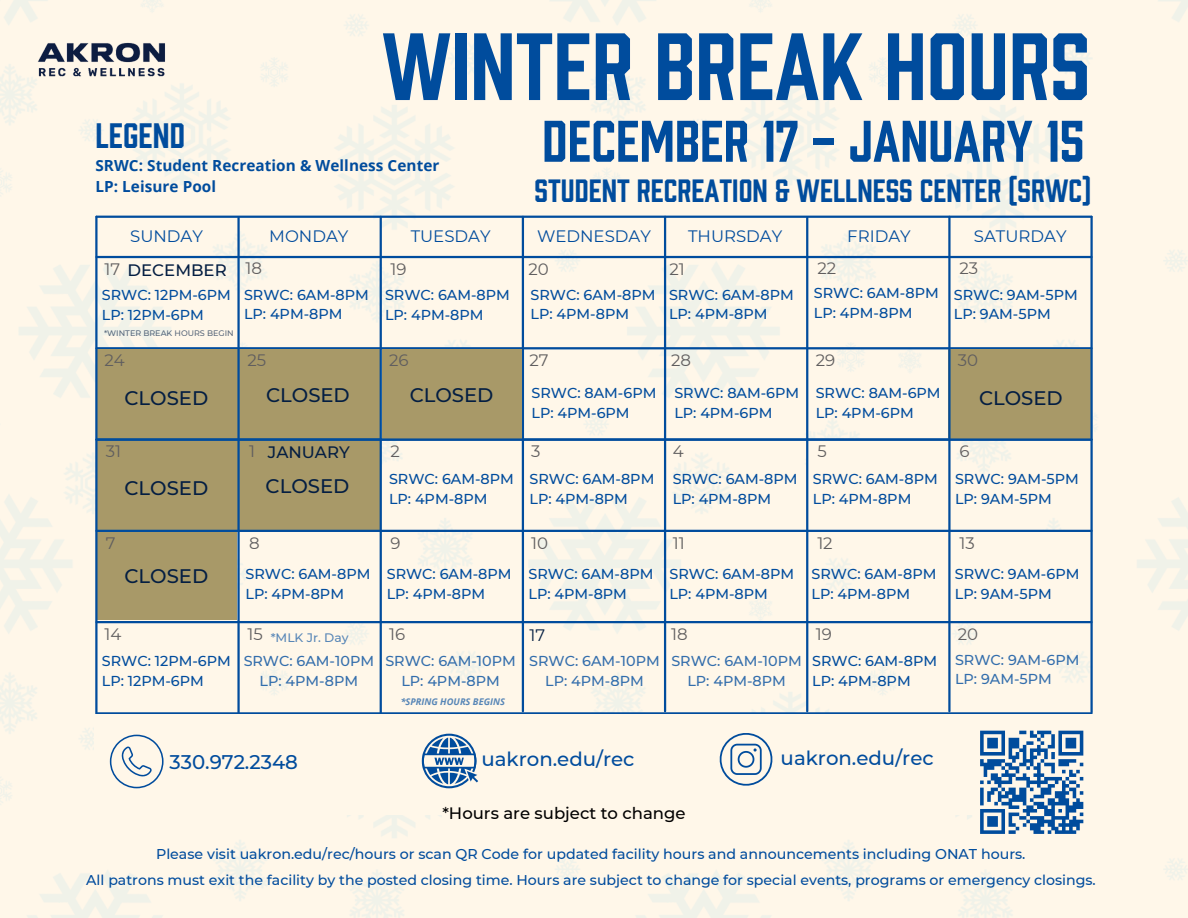
<style>
.page{position:relative;width:1188px;height:918px;background:#fff}
.page>*{position:absolute;margin:0;border:0;box-sizing:border-box;transform-origin:0 0}
.t1{font:87.75px "Prohibition";color:#004c9d}
.t2{font:54px "Prohibition";color:#004c9d}
.t3{font:32.55px "Prohibition";letter-spacing:.005em;color:#004c9d}
.t4{font:29.7px "Prohibition";color:#004c9d}
.t5{font:500 19.8px "Montserrat";color:#004c9d}
.t6{font:500 19.65px "Montserrat";color:#041e42}
.t7{font:16.5px "Montserrat";color:#605e5f}
.t8{font:16.5px "Montserrat";color:#004c9d}
.t9{font:500 16.5px "Montserrat";color:#000}
.t10{font:500 16.5px "Montserrat";color:#041e42}
.t11{font:16.5px "Montserrat";color:#041e42}
.t12{font:700 15.3px "Open Sans";letter-spacing:.005em;color:#004c9d}
.t13{font:500 14.4px/19.5px "Montserrat";color:#004c9d;text-align:center}
.t14{font:500 14.25px "Montserrat";color:#004c9d}
.t15{font:500 14.1px "Montserrat";color:#004c9d}
.t16{font:500 12.3px "Montserrat";color:#004c9d}
.t17{font:italic 700 9.3px "Open Sans";color:#004c9d}
.t18{font:500 8.1px "Montserrat";color:#041e42}
</style>
<div class="page">
<img style="left:0;top:0;width:1188px;height:918px">
<hr style="left:96px;top:256px;width:996px;height:2px;background:#004c9d">
<hr style="left:96px;top:347px;width:996px;height:2px;background:#004c9d">
<div style="left:97px;top:349px;width:283px;height:181px;background:#a89968"></div>
<div style="left:807px;top:441px;width:143px;height:92px;background:#fff7e9"></div>
<div style="left:949px;top:531px;width:144px;height:92px;background:#fff7e9"></div>
<hr style="left:380px;top:217px;width:2px;height:588px;background:#004c9d">
<hr style="left:522px;top:217px;width:2px;height:494px;background:#004c9d">
<hr style="left:664px;top:217px;width:2px;height:494px;background:#004c9d">
<div style="left:948px;top:349px;width:144px;height:90px;background:#a89968"></div>
<div style="left:97px;top:531px;width:140px;height:97px;background:#a89968"></div>
<hr style="left:96px;top:530px;width:996px;height:2px;background:#004c9d">
<hr style="left:96px;top:216px;width:996px;height:2px;background:#004c9d">
<div style="left:97px;top:620px;width:140px;height:92px;background:#fff7e9"></div>
<hr style="left:96px;top:621px;width:996px;height:2px;background:#004c9d">
<hr style="left:806px;top:218px;width:2px;height:493px;background:#004c9d">
<hr style="left:948px;top:217px;width:3px;height:494px;background:#004c9d">
<hr style="left:98px;top:712px;width:994px;height:3px;background:#004c9d">
<hr style="left:1090px;top:217px;width:3px;height:495px;background:#004c9d">
<hr style="left:237px;top:218px;width:3px;height:587px;background:#004c9d">
<hr style="left:95px;top:217px;width:3px;height:588px;background:#004c9d">
<div style="left:382px;top:349px;width:140px;height:89px;background:#a89968"></div>
<img style="left:0;top:0;width:205px;height:105px">
<hr style="left:96px;top:438px;width:996px;height:3px;background:#004c9d">
<div style="left:94px;top:715px;width:1000px;height:100px;background:#fff7e9"></div>
<svg style="left:110px;top:735px;width:54px;height:53px"></svg>
<svg style="left:422px;top:734px;width:56px;height:54px"></svg>
<svg style="left:719px;top:733px;width:54px;height:53px"></svg>
<div style="left:973px;top:724px;width:117px;height:117px;background:#fff7e9"></div>
<svg style="left:980px;top:730px;width:104px;height:104px"></svg>
<p class="t1" style="left:382px;top:6px;width:710px">WINTER BREAK HOURS</p>
<p class="t2" style="left:542px;top:104px;width:544px">DECEMBER 17 - JANUARY 15</p>
<p class="t3" style="left:95px;top:113px;width:91px">LEGEND</p>
<p class="t12" style="left:95px;top:154px;width:346px">SRWC: Student Recreation &amp; Wellness Center</p>
<p class="t12" style="left:95px;top:176px;width:122px">LP: Leisure Pool</p>
<p class="t4" style="left:535px;top:170px;width:558px">STUDENT RECREATION &amp; WELLNESS CENTER (SRWC)</p>
<p class="t8" style="left:130px;top:226px;width:74px">SUNDAY</p>
<p class="t8" style="left:269px;top:226px;width:81px">MONDAY</p>
<p class="t8" style="left:411px;top:226px;width:81px">TUESDAY</p>
<p class="t8" style="left:537px;top:226px;width:115px">WEDNESDAY</p>
<p class="t8" style="left:688px;top:226px;width:96px">THURSDAY</p>
<p class="t8" style="left:847px;top:226px;width:65px">FRIDAY</p>
<p class="t8" style="left:974px;top:226px;width:94px">SATURDAY</p>
<p class="t7" style="left:817px;top:258px;width:20px">22</p>
<p class="t7" style="left:960px;top:258px;width:20px">23</p>
<p class="t7" style="left:104px;top:259px;width:17px">17</p>
<p class="t7" style="left:246px;top:258px;width:18px">18</p>
<p class="t7" style="left:391px;top:259px;width:18px">19</p>
<p class="t7" style="left:528px;top:259px;width:22px">20</p>
<p class="t7" style="left:669px;top:259px;width:17px">21</p>
<p class="t10" style="left:128px;top:260px;width:101px">DECEMBER</p>
<p class="t13" style="left:102px;top:286px;width:131px">SRWC: 12PM-6PM</p>
<p class="t13" style="left:102px;top:305px;width:104px">LP: 12PM-6PM</p>
<p class="t18" style="left:104px;top:328px;width:131px">*WINTER BREAK HOURS BEGIN</p>
<p class="t13" style="left:244px;top:285px;width:126px">SRWC: 6AM-8PM</p>
<p class="t13" style="left:244px;top:304px;width:100px">LP: 4PM-8PM</p>
<p class="t13" style="left:385px;top:286px;width:126px">SRWC: 6AM-8PM</p>
<p class="t13" style="left:385px;top:305px;width:100px">LP: 4PM-8PM</p>
<p class="t13" style="left:531px;top:285px;width:126px">SRWC: 6AM-8PM</p>
<p class="t13" style="left:531px;top:304px;width:100px">LP: 4PM-8PM</p>
<p class="t13" style="left:669px;top:285px;width:126px">SRWC: 6AM-8PM</p>
<p class="t13" style="left:669px;top:304px;width:100px">LP: 4PM-8PM</p>
<p class="t13" style="left:814px;top:283px;width:126px">SRWC: 6AM-8PM</p>
<p class="t13" style="left:814px;top:303px;width:100px">LP: 4PM-8PM</p>
<p class="t13" style="left:954px;top:285px;width:125px">SRWC: 9AM-5PM</p>
<p class="t13" style="left:954px;top:304px;width:98px">LP: 9AM-5PM</p>
<p class="t7" style="left:104px;top:350px;width:22px">24</p>
<p class="t7" style="left:248px;top:350px;width:20px">25</p>
<p class="t7" style="left:389px;top:350px;width:21px">26</p>
<p class="t7" style="left:530px;top:350px;width:21px">27</p>
<p class="t7" style="left:671px;top:350px;width:21px">28</p>
<p class="t7" style="left:816px;top:350px;width:21px">29</p>
<p class="t7" style="left:958px;top:350px;width:22px">30</p>
<p class="t13" style="left:816px;top:383px;width:126px">SRWC: 8AM-6PM</p>
<p class="t13" style="left:816px;top:403px;width:100px">LP: 4PM-6PM</p>
<p class="t13" style="left:532px;top:383px;width:126px">SRWC: 8AM-6PM</p>
<p class="t13" style="left:532px;top:403px;width:100px">LP: 4PM-6PM</p>
<p class="t13" style="left:674px;top:383px;width:126px">SRWC: 8AM-6PM</p>
<p class="t13" style="left:674px;top:403px;width:100px">LP: 4PM-6PM</p>
<p class="t6" style="left:124px;top:386px;width:85px">CLOSED</p>
<p class="t6" style="left:266px;top:383px;width:85px">CLOSED</p>
<p class="t6" style="left:410px;top:383px;width:85px">CLOSED</p>
<p class="t6" style="left:979px;top:386px;width:85px">CLOSED</p>
<p class="t7" style="left:106px;top:442px;width:17px">31</p>
<p class="t6" style="left:124px;top:476px;width:85px">CLOSED</p>
<p class="t7" style="left:249px;top:442px;width:7px">1</p>
<p class="t7" style="left:391px;top:442px;width:11px">2</p>
<p class="t7" style="left:531px;top:442px;width:11px">3</p>
<p class="t7" style="left:673px;top:442px;width:12px">4</p>
<p class="t7" style="left:817px;top:442px;width:11px">5</p>
<p class="t7" style="left:960px;top:442px;width:12px">6</p>
<p class="t10" style="left:268px;top:442px;width:83px">JANUARY</p>
<p class="t6" style="left:266px;top:474px;width:85px">CLOSED</p>
<p class="t13" style="left:389px;top:469px;width:126px">SRWC: 6AM-8PM</p>
<p class="t13" style="left:389px;top:489px;width:100px">LP: 4PM-8PM</p>
<p class="t13" style="left:530px;top:469px;width:126px">SRWC: 6AM-8PM</p>
<p class="t13" style="left:530px;top:489px;width:100px">LP: 4PM-8PM</p>
<p class="t13" style="left:673px;top:469px;width:126px">SRWC: 6AM-8PM</p>
<p class="t13" style="left:673px;top:489px;width:100px">LP: 4PM-8PM</p>
<p class="t13" style="left:813px;top:469px;width:126px">SRWC: 6AM-8PM</p>
<p class="t13" style="left:813px;top:489px;width:100px">LP: 4PM-8PM</p>
<p class="t13" style="left:955px;top:469px;width:125px">SRWC: 9AM-5PM</p>
<p class="t13" style="left:955px;top:489px;width:98px">LP: 9AM-5PM</p>
<p class="t7" style="left:106px;top:533px;width:11px">7</p>
<p class="t7" style="left:249px;top:533px;width:12px">8</p>
<p class="t7" style="left:391px;top:533px;width:12px">9</p>
<p class="t7" style="left:531px;top:533px;width:18px">10</p>
<p class="t7" style="left:673px;top:533px;width:13px">11</p>
<p class="t7" style="left:817px;top:533px;width:17px">12</p>
<p class="t7" style="left:960px;top:533px;width:17px">13</p>
<p class="t6" style="left:124px;top:564px;width:85px">CLOSED</p>
<p class="t13" style="left:246px;top:564px;width:126px">SRWC: 6AM-8PM</p>
<p class="t13" style="left:246px;top:584px;width:100px">LP: 4PM-8PM</p>
<p class="t13" style="left:387px;top:564px;width:126px">SRWC: 6AM-8PM</p>
<p class="t13" style="left:387px;top:584px;width:100px">LP: 4PM-8PM</p>
<p class="t13" style="left:529px;top:564px;width:126px">SRWC: 6AM-8PM</p>
<p class="t13" style="left:529px;top:584px;width:100px">LP: 4PM-8PM</p>
<p class="t13" style="left:669px;top:564px;width:126px">SRWC: 6AM-8PM</p>
<p class="t13" style="left:669px;top:584px;width:100px">LP: 4PM-8PM</p>
<p class="t13" style="left:812px;top:564px;width:126px">SRWC: 6AM-8PM</p>
<p class="t13" style="left:812px;top:584px;width:100px">LP: 4PM-8PM</p>
<p class="t13" style="left:955px;top:564px;width:126px">SRWC: 9AM-6PM</p>
<p class="t13" style="left:955px;top:584px;width:98px">LP: 9AM-5PM</p>
<p class="t7" style="left:104px;top:624px;width:18px">14</p>
<p class="t7" style="left:248px;top:624px;width:17px">15</p>
<p class="t7" style="left:389px;top:624px;width:18px">16</p>
<p class="t11" style="left:530px;top:625px;width:17px">17</p>
<p class="t7" style="left:671px;top:624px;width:18px">18</p>
<p class="t7" style="left:816px;top:624px;width:18px">19</p>
<p class="t7" style="left:958px;top:624px;width:22px">20</p>
<p class="t16" style="left:271px;top:630px;width:79px">*MLK Jr. Day</p>
<p class="t13" style="left:102px;top:651px;width:131px">SRWC: 12PM-6PM</p>
<p class="t13" style="left:102px;top:671px;width:104px">LP: 12PM-6PM</p>
<p class="t13" style="left:244px;top:651px;width:132px">SRWC: 6AM-10PM<br>LP: 4PM-8PM</p>
<p class="t13" style="left:385px;top:651px;width:132px">SRWC: 6AM-10PM<br>LP: 4PM-8PM</p>
<p class="t17" style="left:401px;top:695px;width:106px">*SPRING HOURS BEGINS</p>
<p class="t13" style="left:529px;top:651px;width:132px">SRWC: 6AM-10PM<br>LP: 4PM-8PM</p>
<p class="t13" style="left:671px;top:651px;width:132px">SRWC: 6AM-10PM<br>LP: 4PM-8PM</p>
<p class="t13" style="left:812px;top:651px;width:126px">SRWC: 6AM-8PM</p>
<p class="t13" style="left:812px;top:671px;width:100px">LP: 4PM-8PM</p>
<p class="t5" style="left:170px;top:750px;width:130px">330.972.2348</p>
<p class="t5" style="left:781px;top:746px;width:155px">uakron.edu/rec</p>
<p class="t5" style="left:481px;top:746px;width:155px">uakron.edu/rec</p>
<p class="t9" style="left:442px;top:803px;width:245px">*Hours are subject to change</p>
<p class="t13" style="left:955px;top:650px;width:126px;text-align:left">SRWC: 9AM-6PM<br>LP: 9AM-5PM</p>
<p class="t14" style="left:156px;top:845px;width:871px">Please visit uakron.edu/rec/hours or scan QR Code for updated facility hours and announcements including ONAT hours.</p>
<p class="t15" style="left:86px;top:871px;width:1011px">All patrons must exit the facility by the posted closing time. Hours are subject to change for special events, programs or emergency closings.</p>
</div>
